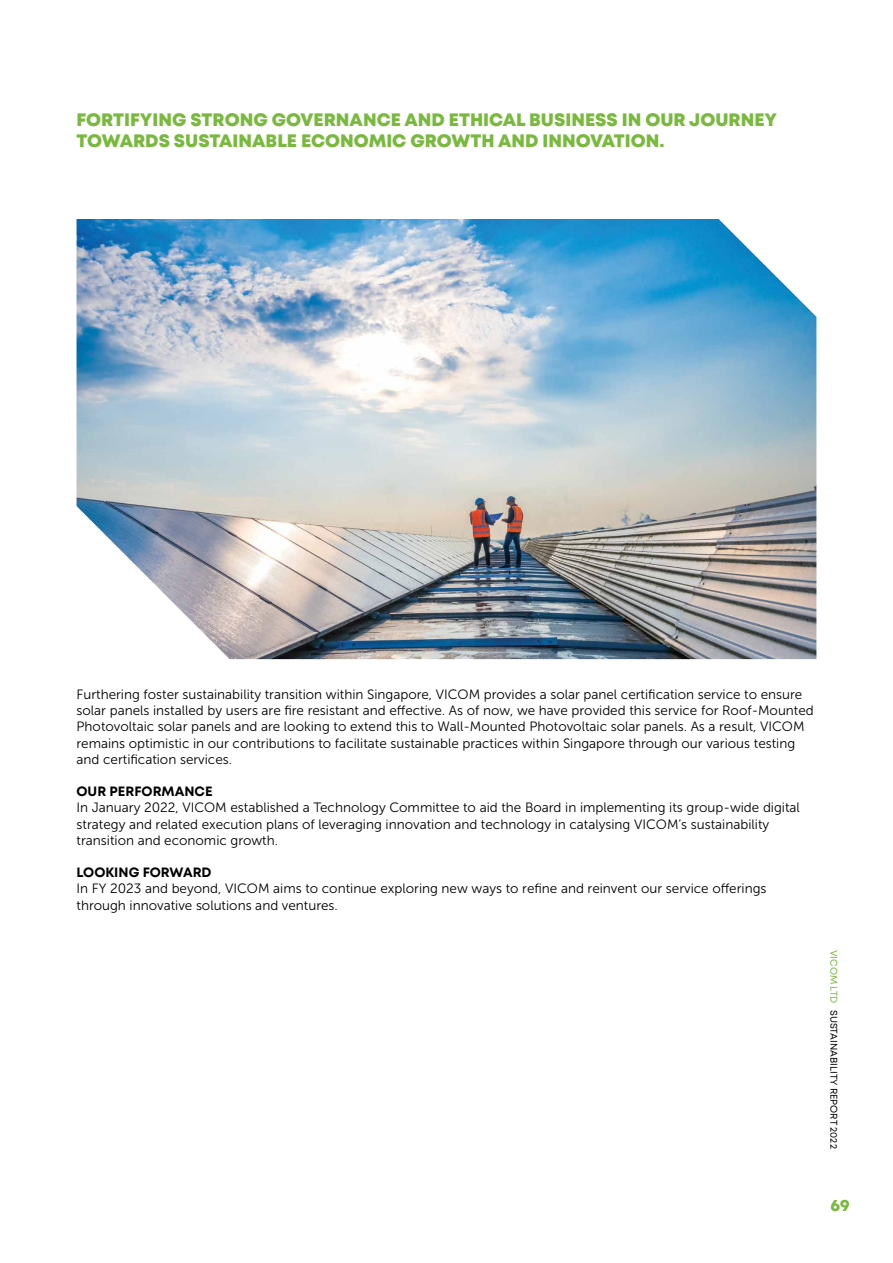
<style>
.page{position:relative;width:893px;height:1263px;background:#fff}
.page>*{position:absolute;margin:0;border:0;box-sizing:border-box;transform-origin:0 0}
.t1{font:800 18px/21.6px "Mont";color:#79b93e}
.t2{font:800 16.5px "Mont";color:#79b93e}
.t3{font:13.5px/16.2px "Museo Sans 300";color:#000}
.t4{font:700 13.5px "Mont";color:#000}
.t5{font:9.75px "Mont";color:#000}
.t6{font:9.75px "Mont";color:#79b93e}
</style>
<div class="page">
<img style="left:77px;top:219px;width:739px;height:440px">
<h1 class="t1" style="left:77px;top:109px;width:702px">FORTIFYING STRONG GOVERNANCE AND ETHICAL BUSINESS IN OUR JOURNEY<br>TOWARDS SUSTAINABLE ECONOMIC GROWTH AND INNOVATION.</h1>
<p class="t3" style="left:77px;top:686px;width:739px">Furthering foster sustainability transition within Singapore, VICOM provides a solar panel certification service to ensure solar panels installed by users are fire resistant and effective. As of now, we have provided this service for Roof-Mounted Photovoltaic solar panels and are looking to extend this to Wall-Mounted Photovoltaic solar panels. As a result, VICOM remains optimistic in our contributions to facilitate sustainable practices within Singapore through our various testing and certification services.</p>
<p class="t4" style="left:77px;top:783px;width:138px">OUR PERFORMANCE</p>
<p class="t3" style="left:77px;top:800px;width:725px">In January 2022, VICOM established a Technology Committee to aid the Board in implementing its group-wide digital strategy and related execution plans of leveraging innovation and technology in catalysing VICOM’s sustainability transition and economic growth.</p>
<p class="t4" style="left:77px;top:864px;width:137px">LOOKING FORWARD</p>
<p class="t3" style="left:77px;top:881px;width:691px">In FY 2023 and beyond, VICOM aims to continue exploring new ways to refine and reinvent our service offerings through innovative solutions and ventures.</p>
<p class="t6" style="left:840px;top:949px;width:55px;rotate:90deg">VICOM LTD</p>
<p class="t5" style="left:840px;top:1010px;width:140px;rotate:90deg">SUSTAINABILITY REPORT 2022</p>
<p class="t2" style="left:830px;top:1194px;width:21px">69</p>
</div>
